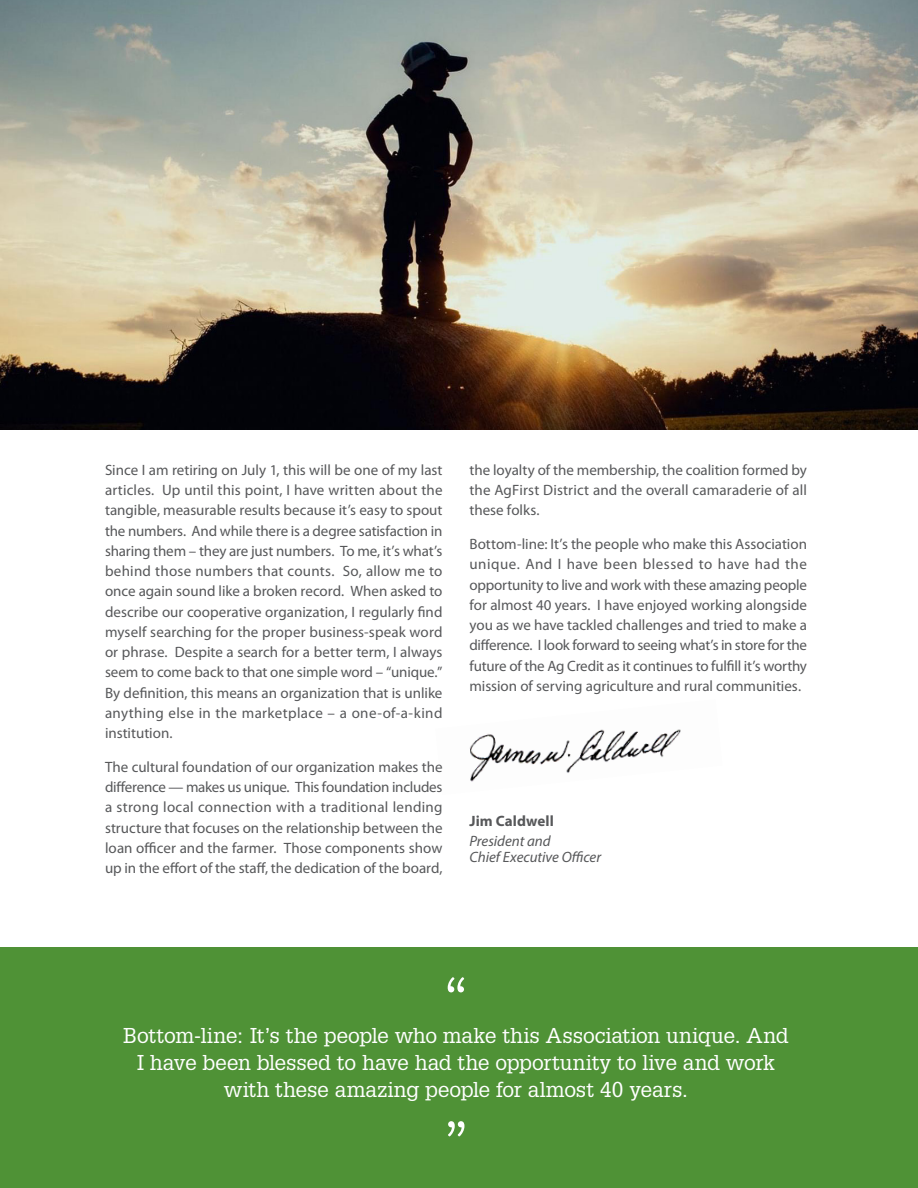
<style>
.page{position:relative;width:918px;height:1188px;background:#fff}
.page>*{position:absolute;margin:0;border:0;box-sizing:border-box;transform-origin:0 0}
.t1{font:54px "Brandon Grotesque";color:#fff}
.t2{font:21px/27px "Glypha";letter-spacing:-.005em;color:#fff;text-align:center}
.t3{font:15px/20.2px "Myriad Pro";color:#57585a;text-align:justify}
.t4{font:15px/20.2px "Myriad Pro";letter-spacing:.02em;color:#57585a}
.t5{font:italic 15px "Myriad Pro";letter-spacing:-.005em;color:#57585a}
.t6{font:700 15px "Myriad Pro";letter-spacing:.005em;color:#57585a}
</style>
<div class="page">
<div style="left:0;top:948px;width:918px;height:240px;background:#4f9236"></div>
<img style="left:0;top:0;width:918px;height:429px">
<img style="left:469px;top:729px;width:212px;height:53px">
<p class="t3" style="left:105px;top:460px;width:339px">Since I am retiring on July 1, this will be one of my last articles. Up until this point, I have written about the tangible, measurable results because it’s easy to spout the numbers. And while there is a degree satisfaction in sharing them – they are just numbers. To me, it’s what’s behind those numbers that counts. So, allow me to once again sound like a broken record. When asked to describe our cooperative organization, I regularly fnd myself searching for the proper business-speak word or phrase. Despite a search for a better term, I always seem to come back to that one simple word – “unique.” By defnition, this means an organization that is unlike</p>
<p class="t3" style="left:470px;top:460px;width:339px">the loyalty of the membership, the coalition formed by the AgFirst District and the overall camaraderie of all these folks.</p>
<p class="t3" style="left:470px;top:534px;width:339px">Bottom-line: It’s the people who make this Association unique. And I have been blessed to have had the opportunity to live and work with these amazing people for almost 40 years. I have enjoyed working alongside you as we have tackled challenges and tried to make a diference. I look forward to seeing what’s in store for the future of the Ag Credit as it continues to fulfll it’s worthy mission of serving agriculture and rural communities.</p>
<p class="t4" style="left:105px;top:703px;width:339px">anything else in the marketplace – a one-of-a-kind institution.</p>
<p class="t3" style="left:105px;top:757px;width:339px">The cultural foundation of our organization makes the diference — makes us unique. This foundation includes a strong local connection with a traditional lending</p>
<p class="t3" style="left:105px;top:818px;width:339px">structure that focuses on the relationship between the</p>
<p class="t3" style="left:105px;top:838px;width:339px">loan ofcer and the farmer. Those components show</p>
<p class="t3" style="left:105px;top:858px;width:339px">up in the efort of the staf, the dedication of the board,</p>
<p class="t6" style="left:470px;top:811px;width:86px">Jim Caldwell</p>
<p class="t5" style="left:470px;top:832px;width:83px">President and</p>
<p class="t5" style="left:470px;top:847px;width:133px">Chief Executive Ofcer</p>
<p class="t1" style="left:446px;top:960px;width:22px">“</p>
<p class="t2" style="left:123px;top:1021px;width:667px">Bottom-line: It’s the people who make this Association unique. And<br>I have been blessed to have had the opportunity to live and work with these amazing people for almost 40 years.</p>
<p class="t1" style="left:446px;top:1104px;width:22px">”</p>
</div>
